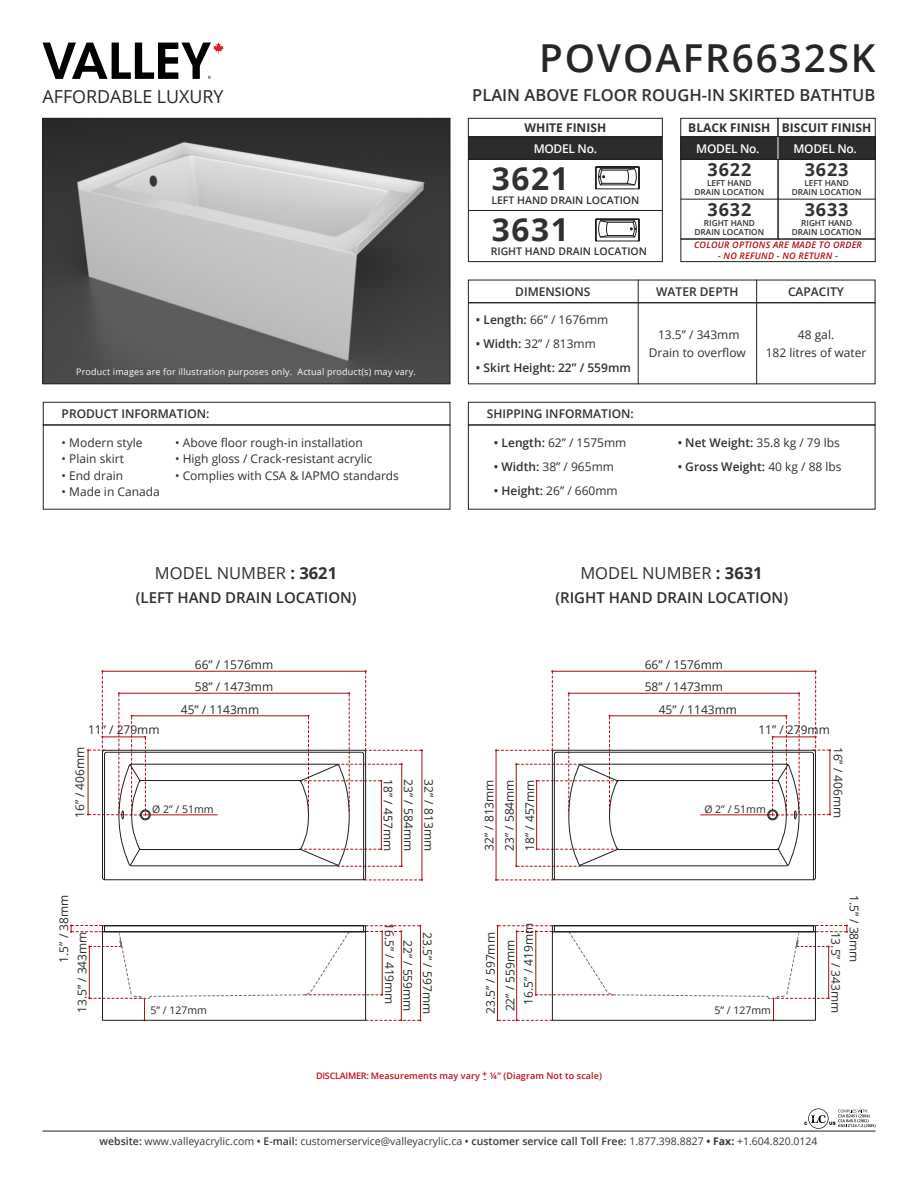
<style>
.page{position:relative;width:918px;height:1188px;background:#fff}
.page>*{position:absolute;margin:0;border:0;box-sizing:border-box;transform-origin:0 0}
.t1{font:600 38.55px "Open Sans";letter-spacing:.05em;color:#282526}
.t2{font:700 31.65px "Open Sans";letter-spacing:.05em;color:#312f30}
.t3{font:700 18px "Open Sans";letter-spacing:.05em;color:#312f30}
.t4{font:17.85px "Open Sans";color:#282526}
.t5{font:600 16.5px "Open Sans";color:#312f30}
.t6{font:16.5px "Open Sans";color:#312f30}
.t7{font:600 15px "Open Sans";color:#312f30}
.t8{font:12px "Open Sans";color:#312f30}
.t9{font:12px "Open Sans";color:#2b292a}
.t10{font:600 12px "Open Sans";color:#312f30}
.t11{font:700 12px "Open Sans";color:#312f30}
.t12{font:600 12px "Open Sans";letter-spacing:-.025em;color:#fff}
.t13{font:10.5px "Open Sans";color:#383839}
.t14{font:600 10.5px "Open Sans";color:#312f30}
.t15{font:10.5px "Open Sans";color:#2b292a}
.t16{font:9px "Open Sans";letter-spacing:.02em;color:#fff}
.t17{font:600 9px "Open Sans";letter-spacing:.01em;color:#bb1018}
.t18{font:italic 600 9px "Open Sans";letter-spacing:.025em;color:#b00d15}
.t19{font:600 8.25px "Open Sans";color:#312f30}
.s1{font-weight:600}
.s2{font-weight:400}
.s3{font-weight:700}
</style>
<div class="page">
<img style="left:44px;top:120px;width:404px;height:262px">
<div style="left:42px;top:118px;width:408px;height:266px;border:1px solid #231f20"></div>
<hr style="left:638px;top:280px;width:1px;height:104px;background:#231f20">
<hr style="left:756px;top:280px;width:1px;height:104px;background:#231f20">
<div style="left:468px;top:280px;width:407px;height:23px;border:1px solid #231f20"></div>
<div style="left:468px;top:402px;width:407px;height:23px;border:1px solid #231f20"></div>
<div style="left:43px;top:402px;width:407px;height:23px;border:1px solid #231f20"></div>
<div style="left:468px;top:137px;width:194px;height:22px;background:#2c2c2c"></div>
<div style="left:468px;top:118px;width:195px;height:19px;border:1px solid #231f20"></div>
<div style="left:468px;top:159px;width:195px;height:103px;border:1px solid #231f20"></div>
<div style="left:680px;top:239px;width:196px;height:23px;border:1px solid #231f20"></div>
<hr style="left:468px;top:210px;width:195px;height:1px;background:#231f20">
<hr style="left:43px;top:1131px;width:832px;height:1px;background:#231f20">
<svg style="left:43px;top:43px;width:181px;height:36px"></svg>
<svg style="left:804px;top:1108px;width:72px;height:21px"></svg>
<div style="left:681px;top:137px;width:97px;height:22px;background:#2c2c2c"></div>
<div style="left:680px;top:136px;width:98px;height:24px;border:1px solid #231f20"></div>
<div style="left:680px;top:118px;width:98px;height:19px;border:1px solid #231f20"></div>
<div style="left:680px;top:159px;width:98px;height:80px;border:1px solid #231f20"></div>
<hr style="left:681px;top:199px;width:97px;height:1px;background:#231f20">
<div style="left:778px;top:137px;width:97px;height:22px;background:#2c2c2c"></div>
<div style="left:778px;top:118px;width:98px;height:19px;border:1px solid #231f20"></div>
<div style="left:778px;top:159px;width:98px;height:80px;border:1px solid #231f20"></div>
<hr style="left:778px;top:199px;width:97px;height:1px;background:#231f20">
<svg style="left:778px;top:137px;width:1px;height:22px"></svg>
<svg style="left:595px;top:166px;width:45px;height:23px"></svg>
<svg style="left:595px;top:219px;width:45px;height:22px"></svg>
<svg style="left:87px;top:670px;width:336px;height:211px"></svg>
<svg style="left:70px;top:925px;width:351px;height:96px"></svg>
<svg style="left:495px;top:670px;width:336px;height:211px"></svg>
<svg style="left:497px;top:925px;width:351px;height:96px"></svg>
<p class="t4" style="left:43px;top:84px;width:183px">AFFORDABLE LUXURY</p>
<p class="t16" style="left:76px;top:366px;width:341px">Product images are for illustration purposes only. Actual product(s) may vary.</p>
<p class="t10" style="left:62px;top:406px;width:149px">PRODUCT INFORMATION:</p>
<p class="t8" style="left:62px;top:434px;width:82px">• Modern style</p>
<p class="t8" style="left:62px;top:451px;width:64px">• Plain skirt</p>
<p class="t8" style="left:62px;top:467px;width:63px">• End drain</p>
<p class="t8" style="left:62px;top:484px;width:100px">• Made in Canada</p>
<p class="t8" style="left:175px;top:434px;width:189px">• Above floor rough-in installation</p>
<p class="t8" style="left:175px;top:451px;width:199px">• High gloss / Crack-resistant acrylic</p>
<p class="t8" style="left:175px;top:467px;width:225px">• Complies with CSA &amp; IAPMO standards</p>
<p class="t1" style="left:539px;top:32px;width:338px">POVOAFR6632SK</p>
<p class="t5" style="left:472px;top:83px;width:405px">PLAIN ABOVE FLOOR ROUGH-IN SKIRTED BATHTUB</p>
<p class="t11" style="left:525px;top:119px;width:83px">WHITE FINISH</p>
<p class="t12" style="left:534px;top:140px;width:65px">MODEL No.</p>
<p class="t2" style="left:492px;top:156px;width:79px">3621</p>
<p class="t14" style="left:491px;top:193px;width:149px">LEFT HAND DRAIN LOCATION</p>
<p class="t2" style="left:492px;top:207px;width:79px">3631</p>
<p class="t14" style="left:491px;top:244px;width:158px">RIGHT HAND DRAIN LOCATION</p>
<p class="t11" style="left:688px;top:119px;width:83px">BLACK FINISH</p>
<p class="t12" style="left:696px;top:140px;width:65px">MODEL No.</p>
<p class="t19" style="left:707px;top:177px;width:46px">LEFT HAND</p>
<p class="t19" style="left:695px;top:186px;width:71px">DRAIN LOCATION</p>
<p class="t3" style="left:708px;top:157px;width:45px">3622</p>
<p class="t11" style="left:782px;top:119px;width:91px">BISCUIT FINISH</p>
<p class="t12" style="left:794px;top:140px;width:65px">MODEL No.</p>
<p class="t19" style="left:804px;top:177px;width:46px">LEFT HAND</p>
<p class="t19" style="left:792px;top:186px;width:71px">DRAIN LOCATION</p>
<p class="t3" style="left:805px;top:157px;width:45px">3623</p>
<p class="t3" style="left:708px;top:197px;width:45px">3632</p>
<p class="t3" style="left:805px;top:197px;width:45px">3633</p>
<p class="t19" style="left:704px;top:217px;width:52px">RIGHT HAND</p>
<p class="t19" style="left:695px;top:226px;width:71px">DRAIN LOCATION</p>
<p class="t19" style="left:801px;top:217px;width:52px">RIGHT HAND</p>
<p class="t19" style="left:792px;top:226px;width:71px">DRAIN LOCATION</p>
<p class="t18" style="left:694px;top:239px;width:169px">COLOUR OPTIONS ARE MADE TO ORDER</p>
<p class="t18" style="left:718px;top:250px;width:122px">- NO REFUND - NO RETURN -</p>
<p class="t10" style="left:515px;top:283px;width:77px">DIMENSIONS</p>
<p class="t8" style="left:476px;top:311px;width:134px"><span class="s1">• Length:</span> 66” / 1676mm</p>
<p class="t8" style="left:476px;top:335px;width:122px"><span class="s1">• Width:</span> 32” / 813mm</p>
<p class="t10" style="left:476px;top:359px;width:157px">• Skirt Height: 22” / 559mm</p>
<p class="t10" style="left:487px;top:406px;width:149px">SHIPPING INFORMATION:</p>
<p class="t8" style="left:494px;top:434px;width:134px"><span class="s1">• Length:</span> 62” / 1575mm</p>
<p class="t8" style="left:494px;top:458px;width:122px"><span class="s1">• Width:</span> 38” / 965mm</p>
<p class="t8" style="left:494px;top:482px;width:125px"><span class="s1">• Height:</span> 26” / 660mm</p>
<p class="t10" style="left:656px;top:283px;width:84px">WATER DEPTH</p>
<p class="t10" style="left:788px;top:283px;width:58px">CAPACITY</p>
<p class="t8" style="left:658px;top:326px;width:83px">13.5” / 343mm</p>
<p class="t8" style="left:649px;top:344px;width:99px">Drain to overflow</p>
<p class="t8" style="left:798px;top:326px;width:38px">48 gal.</p>
<p class="t8" style="left:766px;top:344px;width:102px">182 litres of water</p>
<p class="t8" style="left:678px;top:434px;width:164px"><span class="s1">• Net Weight:</span> 35.8 kg / 79 lbs</p>
<p class="t10" style="left:678px;top:458px;width:166px">• Gross Weight: <span class="s2">40 kg / 88 lbs</span></p>
<p class="t6" style="left:155px;top:562px;width:184px">MODEL NUMBER <span class="s3">: 3621</span></p>
<p class="t6" style="left:580px;top:562px;width:184px">MODEL NUMBER <span class="s3">: 3631</span></p>
<p class="t7" style="left:136px;top:587px;width:222px">(LEFT HAND DRAIN LOCATION)</p>
<p class="t7" style="left:555px;top:587px;width:234px">(RIGHT HAND DRAIN LOCATION)</p>
<p class="t9" style="left:195px;top:657px;width:80px">66” / 1576mm</p>
<p class="t9" style="left:181px;top:701px;width:80px">45” / 1143mm</p>
<p class="t9" style="left:195px;top:679px;width:80px">58” / 1473mm</p>
<p class="t9" style="left:645px;top:657px;width:80px">66” / 1576mm</p>
<p class="t9" style="left:659px;top:701px;width:80px">45” / 1143mm</p>
<p class="t9" style="left:645px;top:679px;width:80px">58” / 1473mm</p>
<p class="t9" style="left:88px;top:721px;width:73px">11” / 279mm</p>
<p class="t9" style="left:758px;top:721px;width:73px">11” / 279mm</p>
<p class="t9" style="left:71px;top:818px;width:73px;rotate:-90deg">16” / 406mm</p>
<p class="t15" style="left:152px;top:802px;width:63px">Ø 2” / 51mm</p>
<p class="t9" style="left:397px;top:779px;width:73px;rotate:90deg">18” / 457mm</p>
<p class="t9" style="left:417px;top:779px;width:73px;rotate:90deg">23” / 584mm</p>
<p class="t9" style="left:437px;top:779px;width:73px;rotate:90deg">32” / 813mm</p>
<p class="t9" style="left:481px;top:851px;width:73px;rotate:-90deg">32” / 813mm</p>
<p class="t9" style="left:501px;top:851px;width:73px;rotate:-90deg">23” / 584mm</p>
<p class="t9" style="left:521px;top:851px;width:73px;rotate:-90deg">18” / 457mm</p>
<p class="t15" style="left:704px;top:802px;width:63px">Ø 2” / 51mm</p>
<p class="t9" style="left:847px;top:747px;width:73px;rotate:90deg">16” / 406mm</p>
<p class="t9" style="left:56px;top:963px;width:69px;rotate:-90deg">1.5” / 38mm</p>
<p class="t9" style="left:74px;top:1013px;width:83px;rotate:-90deg">13.5” / 343mm</p>
<p class="t15" style="left:150px;top:1003px;width:58px">5” / 127mm</p>
<p class="t9" style="left:398px;top:923px;width:83px;rotate:90deg">16.5” / 419mm</p>
<p class="t9" style="left:416px;top:940px;width:73px;rotate:90deg">22” / 559mm</p>
<p class="t9" style="left:436px;top:932px;width:83px;rotate:90deg">23.5” / 597mm</p>
<p class="t9" style="left:482px;top:1014px;width:83px;rotate:-90deg">23.5” / 597mm</p>
<p class="t9" style="left:502px;top:1011px;width:73px;rotate:-90deg">22” / 559mm</p>
<p class="t9" style="left:520px;top:1005px;width:83px;rotate:-90deg">16.5” / 419mm</p>
<p class="t15" style="left:714px;top:1003px;width:58px">5” / 127mm</p>
<p class="t9" style="left:844px;top:932px;width:83px;rotate:90deg">13.5” / 343mm</p>
<p class="t9" style="left:862px;top:895px;width:69px;rotate:90deg">1.5” / 38mm</p>
<p class="t17" style="left:482px;top:1068px;width:7px">+</p>
<p class="t17" style="left:316px;top:1069px;width:287px">DISCLAIMER: Measurements may vary ¼” (Diagram Not to scale)</p>
<p class="t17" style="left:483px;top:1072px;width:4px">-</p>
<p class="t13" style="left:100px;top:1134px;width:719px"><span class="s1">website:</span> www.valleyacrylic.com <span class="s1">• E-mail:</span> customerservice@valleyacrylic.ca <span class="s1">• customer service call Toll Free:</span> 1.877.398.8827 <span class="s3">• Fax:</span> +1.604.820.0124</p>
</div>
